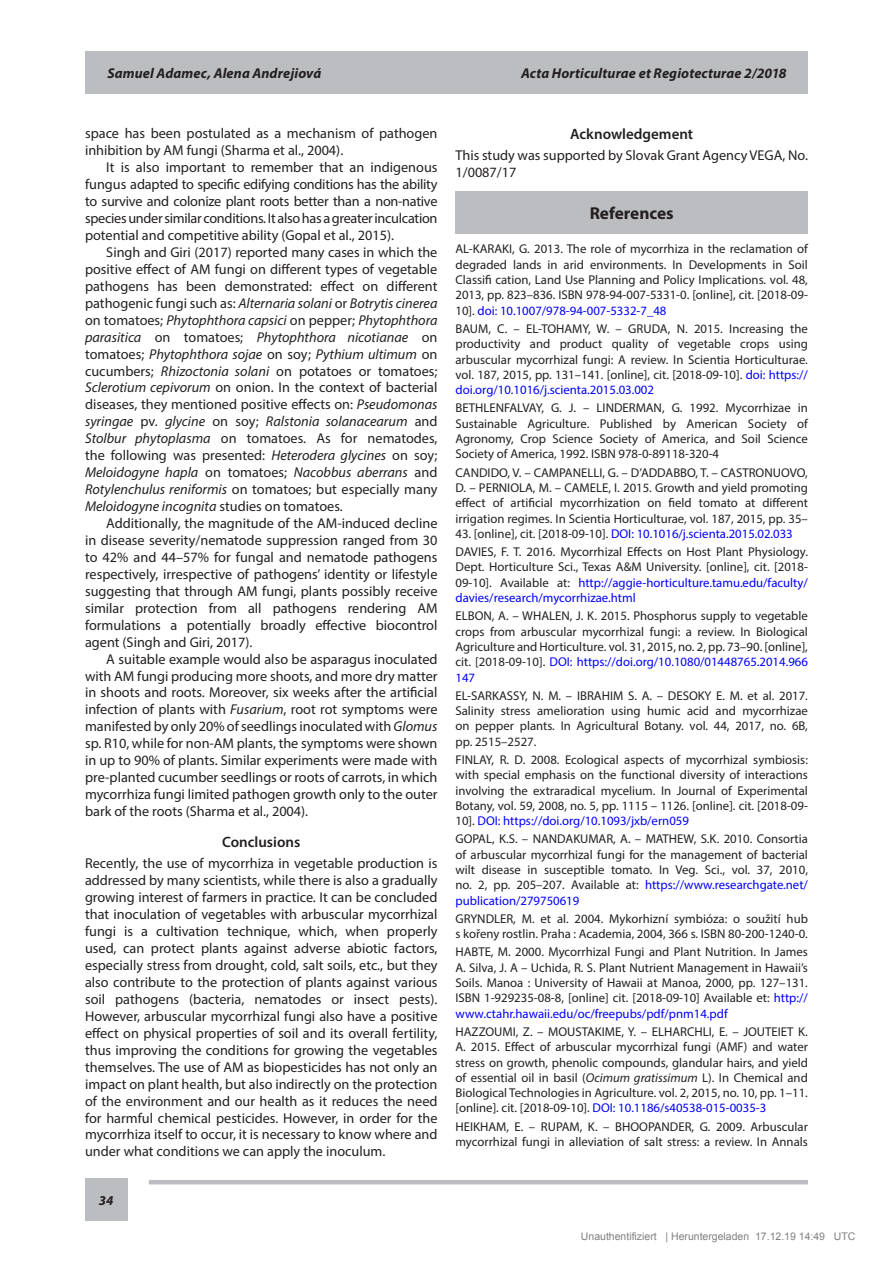
<style>
.page{position:relative;width:893px;height:1263px;background:#fff}
.page>*{position:absolute;margin:0;border:0;box-sizing:border-box;transform-origin:0 0}
.t1{font:700 17.25px "Myriad Pro";color:#231f20}
.t2{font:600 15px "Myriad Pro";color:#231f20}
.t3{font:14.25px/17px "Myriad Pro";color:#231f20;text-align:justify}
.t4{font:italic 700 14.25px "Myriad Pro";letter-spacing:.01em;color:#231f20}
.t5{font:italic 700 13.5px "Myriad Pro";color:#231f20}
.t6{font:12.75px/15.3px "Myriad Pro";color:#231f20;text-align:justify}
.t7{font:10.5px "Arial";color:#808080}
.s1{font-style:italic}
.s2{color:#00f}
</style>
<div class="page">
<div style="left:85px;top:51px;width:723px;height:43px;background:#bcbdc0"></div>
<div style="left:85px;top:1178px;width:43px;height:43px;background:#bcbdc0"></div>
<hr style="left:149px;top:1180px;width:659px;height:4px;background:#bcbdc0">
<div style="left:455px;top:191px;width:353px;height:43px;background:#bcbdc0"></div>
<p class="t4" style="left:107px;top:64px;width:215px">Samuel Adamec, Alena Andrejiová</p>
<p class="t4" style="left:521px;top:64px;width:267px">Acta Horticulturae et Regiotecturae 2/2018</p>
<p class="t3" style="left:85px;top:125px;width:354px">space has been postulated as a mechanism of pathogen inhibition by AM fungi (Sharma et al., 2004).</p>
<p class="t3" style="left:85px;top:159px;width:354px;text-indent:21px">It is also important to remember that an indigenous fungus adapted to specific edifying conditions has the ability to survive and colonize plant roots better than a non-native species under similar conditions. It also has a greater inculcation potential and competitive ability (Gopal et al., 2015).</p>
<p class="t3" style="left:85px;top:243px;width:354px;text-indent:21px">Singh and Giri (2017) reported many cases in which the positive effect of AM fungi on different types of vegetable pathogens has been demonstrated: effect on different pathogenic fungi such as: <span class="s1">Alternaria solani</span> or <span class="s1">Botrytis cinerea </span>on tomatoes; <span class="s1">Phytophthora capsici</span> on pepper; <span class="s1">Phytophthora parasitica</span> on tomatoes; <span class="s1">Phytophthora nicotianae</span> on tomatoes; <span class="s1">Phytophthora sojae</span> on soy; <span class="s1">Pythium ultimum</span> on cucumbers; <span class="s1">Rhizoctonia solani</span> on potatoes or tomatoes; <span class="s1">Sclerotium cepivorum</span> on onion. In the context of bacterial diseases, they mentioned positive effects on: <span class="s1">Pseudomonas syringae</span> pv. <span class="s1">glycine</span> on soy; <span class="s1">Ralstonia solanacearum</span> and <span class="s1">Stolbur phytoplasma</span> on tomatoes. As for nematodes, the following was presented: <span class="s1">Heterodera glycines</span> on soy; <span class="s1">Meloidogyne hapla</span> on tomatoes; <span class="s1">Nacobbus aberrans</span> and <span class="s1">Rotylenchulus reniformis</span> on tomatoes; but especially many <span class="s1">Meloidogyne incognita</span> studies on tomatoes.</p>
<p class="t3" style="left:85px;top:514px;width:354px;text-indent:21px">Additionally, the magnitude of the AM-induced decline in disease severity/nematode suppression ranged from 30 to 42% and 44–57% for fungal and nematode pathogens respectively, irrespective of pathogens’ identity or lifestyle suggesting that through AM fungi, plants possibly receive similar protection from all pathogens rendering AM formulations a potentially broadly effective biocontrol agent (Singh and Giri, 2017).</p>
<p class="t3" style="left:85px;top:650px;width:354px;text-indent:21px">A suitable example would also be asparagus inoculated with AM fungi producing more shoots, and more dry matter in shoots and roots. Moreover, six weeks after the artificial infection of plants with <span class="s1">Fusarium</span>, root rot symptoms were manifested by only 20% of seedlings inoculated with <span class="s1">Glomus </span>sp. R10, while for non-AM plants, the symptoms were shown in up to 90% of plants. Similar experiments were made with pre-planted cucumber seedlings or roots of carrots, in which mycorrhiza fungi limited pathogen growth only to the outer bark of the roots (Sharma et al., 2004).</p>
<p class="t2" style="left:222px;top:832px;width:80px">Conclusions</p>
<p class="t3" style="left:85px;top:855px;width:354px">Recently, the use of mycorrhiza in vegetable production is addressed by many scientists, while there is also a gradually growing interest of farmers in practice. It can be concluded that inoculation of vegetables with arbuscular mycorrhizal fungi is a cultivation technique, which, when properly used, can protect plants against adverse abiotic factors, especially stress from drought, cold, salt soils, etc., but they also contribute to the protection of plants against various soil pathogens (bacteria, nematodes or insect pests).<br>However, arbuscular mycorrhizal fungi also have a positive effect on physical properties of soil and its overall fertility, thus improving the conditions for growing the vegetables themselves. The use of AM as biopesticides has not only an impact on plant health, but also indirectly on the protection of the environment and our health as it reduces the need for harmful chemical pesticides. However, in order for the mycorrhiza itself to occur, it is necessary to know where and under what conditions we can apply the inoculum.</p>
<p class="t5" style="left:99px;top:1191px;width:16px">34</p>
<p class="t2" style="left:570px;top:124px;width:124px">Acknowledgement</p>
<p class="t3" style="left:455px;top:147px;width:354px">This study was supported by Slovak Grant Agency VEGA, No.<br>1/0087/17</p>
<h1 class="t1" style="left:590px;top:202px;width:85px">References</h1>
<p class="t6" style="left:455px;top:241px;width:354px">AL-KARAKI, G. 2013. The role of mycorrhiza in the reclamation of degraded lands in arid environments. In Developments in Soil Classifi cation, Land Use Planning and Policy Implications. vol. 48, 2013, pp. 823–836. ISBN 978-94-007-5331-0. [online], cit. [2018-09- 10]. <span class="s2">doi: 10.1007/978-94-007-5332-7_48</span></p>
<p class="t6" style="left:455px;top:321px;width:354px">BAUM, C. – EL-TOHAMY, W. – GRUDA, N. 2015. Increasing the productivity and product quality of vegetable crops using arbuscular mycorrhizal fungi: A review. In Scientia Horticulturae. vol. 187, 2015, pp. 131–141. [online], cit. [2018-09-10]. <span class="s2">doi: https:// doi.org/10.1016/j.scienta.2015.03.002</span></p>
<p class="t6" style="left:455px;top:400px;width:354px">BETHLENFALVAY, G. J. – LINDERMAN, G. 1992. Mycorrhizae in Sustainable Agriculture. Published by American Society of Agronomy, Crop Science Society of America, and Soil Science Society of America, 1992. ISBN 978-0-89118-320-4</p>
<p class="t6" style="left:455px;top:464px;width:354px">CANDIDO, V. – CAMPANELLI, G. – D’ADDABBO, T. – CASTRONUOVO, D. – PERNIOLA, M. – CAMELE, I. 2015. Growth and yield promoting effect of artificial mycorrhization on field tomato at different irrigation regimes. In Scientia Horticulturae, vol. 187, 2015, pp. 35–</p>
<p class="t6" style="left:455px;top:524px;width:354px;line-height:18.3px">43. [online], cit. [2018-09-10]. <span class="s2">DOI: 10.1016/j.scienta.2015.02.033<br></span>DAVIES, F. T. 2016. Mycorrhizal Effects on Host Plant Physiology.</p>
<p class="t6" style="left:455px;top:559px;width:354px">Dept. Horticulture Sci., Texas A&amp;M University. [online], cit. [2018- 09-10]. Available at: <span class="s2">http://aggie-horticulture.tamu.edu/faculty/ davies/research/mycorrhizae.html</span></p>
<p class="t6" style="left:455px;top:608px;width:354px">ELBON, A. – WHALEN, J. K. 2015. Phosphorus supply to vegetable crops from arbuscular mycorrhizal fungi: a review. In Biological Agriculture and Horticulture. vol. 31, 2015, no. 2, pp. 73–90. [online], cit. [2018-09-10]. <span class="s2">DO I: https://doi.org/10.1080/01448765.2014.966<br>147</span></p>
<p class="t6" style="left:455px;top:688px;width:354px">EL-SARKASSY, N. M. – IBRAHIM S. A. – DESOKY E. M. et al. 2017.<br>Salinity stress amelioration using humic acid and mycorrhizae on pepper plants. In Agricultural Botany. vol. 44, 2017, no. 6B, pp. 2515–2527.</p>
<p class="t6" style="left:455px;top:752px;width:354px">FINLAY, R. D. 2008. Ecological aspects of mycorrhizal symbiosis: with special emphasis on the functional diversity of interactions involving the extraradical mycelium. In Journal of Experimental Botany, vol. 59, 2008, no. 5, pp. 1115 – 1126. [online]. cit. [2018-09- 10]. <span class="s2">DOI: https://doi.org/10.1093/jxb/ern059</span></p>
<p class="t6" style="left:455px;top:831px;width:354px">GOPAL, K.S. – NANDAKUMAR, A. – MATHEW, S.K. 2010. Consortia of arbuscular mycorrhizal fungi for the management of bacterial wilt disease in susceptible tomato. In Veg. Sci., vol. 37, 2010, no. 2, pp. 205–207. Available at: <span class="s2">https://www.researchgate.net/ publication/279750619</span></p>
<p class="t6" style="left:455px;top:911px;width:354px">GRYNDLER, M. et al. 2004. Mykorhizní symbióza: o soužití hub s kořeny rostlin. Praha : Academia, 2004, 366 s. ISBN 80-200-1240-0.</p>
<p class="t6" style="left:455px;top:944px;width:354px">HABTE, M. 2000. Mycorrhizal Fungi and Plant Nutrition. In James A. Silva, J. A – Uchida, R. S. Plant Nutrient Management in Hawaii’s Soils. Manoa : University of Hawaii at Manoa, 2000, pp. 127–131.<br>ISBN 1-929235-08-8, [online] cit. [2018-09-10] Available et: <span class="s2">http:// www.ctahr.hawaii.edu/oc/freepubs/pdf/pnm14.pdf</span></p>
<p class="t6" style="left:455px;top:1024px;width:354px">HAZZOUMI, Z. – MOUSTAKIME, Y. – ELHARCHLI, E. – JOUTEIET K.<br>A. 2015. Effect of arbuscular mycorrhizal fungi (AMF) and water stress on growth, phenolic compounds, glandular hairs, and yield of essential oil in basil (<span class="s1">Ocimum gratissimum</span> L). In Chemical and Biological Technologies in Agriculture. vol. 2, 2015, no. 10, pp. 1–11. [online]. cit. [2018-09-10]. <span class="s2">DOI: 10.1186/s40538-015-0035-3</span></p>
<p class="t6" style="left:455px;top:1118px;width:354px">HEIKHAM, E. – RUPAM, K. – BHOOPANDER, G. 2009. Arbuscular mycorrhizal fungi in alleviation of salt stress: a review. In Annals</p>
<p class="t7" style="left:581px;top:1233px;width:276px">Unauthentifiziert | Heruntergeladen 17.12.19 14:49 UTC</p>
</div>
